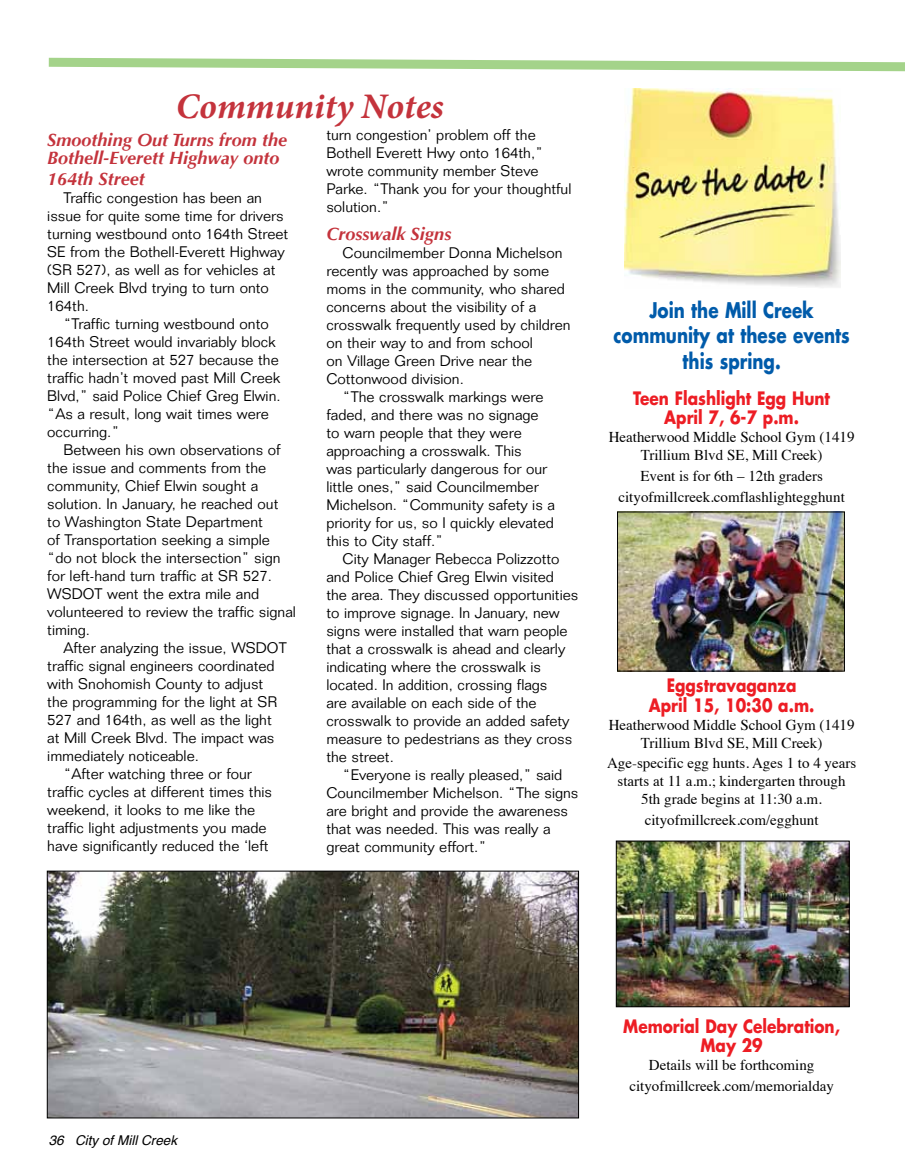
<style>
.page{position:relative;width:905px;height:1175px;background:#fff}
.page>*{position:absolute;margin:0;border:0;box-sizing:border-box;transform-origin:0 0}
.t1{font:italic 700 36px "Minion Pro";color:#c4333c}
.t2{font:700 21px/25.5px "Futura";color:#005baa;text-align:center;scale:.8 1}
.t3{font:700 18px/19.5px "Futura";color:#ed1d24;text-align:center;scale:.85 1}
.t4{font:italic 700 18px/18px "Optima";color:#c4333c}
.t5{font:300 15px/18px "Folio";color:#000}
.t6{font:15px/18px "Times";color:#000;text-align:center}
.t7{font:italic 13.5px "Helvetica";color:#000}
</style>
<div class="page">
<svg style="left:48px;top:57px;width:856px;height:15px"></svg>
<img style="left:624px;top:88px;width:216px;height:200px">
<img style="left:619px;top:514px;width:223px;height:155px">
<div style="left:617px;top:512px;width:227px;height:159px;border:1px solid #000"></div>
<img style="left:618px;top:842px;width:229px;height:163px">
<div style="left:616px;top:840px;width:233px;height:167px;border:1px solid #000"></div>
<img style="left:49px;top:873px;width:527px;height:243px">
<div style="left:47px;top:871px;width:531px;height:247px;border:1px solid #000"></div>
<h1 class="t1" style="left:176px;top:81px;width:269px">Community Notes</h1>
<p class="t5" style="left:326px;top:126px;width:246px">turn congestion’ problem off the<br>Bothell Everett Hwy onto 164th,” wrote community member Steve<br>Parke. “Thank you for your thoughtful solution.”</p>
<p class="t4" style="left:47px;top:131px;width:241px">Smoothing Out Turns from the<br>Bothell-Everett Highway onto</p>
<p class="t4" style="left:47px;top:170px;width:99px">164th Street</p>
<p class="t5" style="left:47px;top:188px;width:242px;text-indent:16px">Traffic congestion has been an issue for quite some time for drivers turning westbound onto 164th Street<br>SE from the Bothell-Everett Highway (SR 527), as well as for vehicles at<br>Mill Creek Blvd trying to turn onto<br>164th.</p>
<p class="t5" style="left:47px;top:314px;width:235px;text-indent:16px">“Traffic turning westbound onto<br>164th Street would invariably block the intersection at 527 because the traffic hadn’t moved past Mill Creek<br>Blvd,” said Police Chief Greg Elwin. “As a result, long wait times were occurring.”</p>
<p class="t5" style="left:47px;top:440px;width:250px;text-indent:16px">Between his own observations of the issue and comments from the community, Chief Elwin sought a solution. In January, he reached out<br>to Washington State Department<br>of Transportation seeking a simple “do not block the intersection” sign for left-hand turn traffic at SR 527.<br>WSDOT went the extra mile and volunteered to review the traffic signal timing.</p>
<p class="t5" style="left:63px;top:638px;width:225px">After analyzing the issue, WSDOT</p>
<p class="t5" style="left:47px;top:656px;width:229px">traffic signal engineers coordinated</p>
<p class="t5" style="left:47px;top:674px;width:217px">with Snohomish County to adjust</p>
<p class="t5" style="left:47px;top:692px;width:232px">the programming for the light at SR</p>
<p class="t5" style="left:47px;top:710px;width:226px">527 and 164th, as well as the light</p>
<p class="t5" style="left:47px;top:728px;width:229px">at Mill Creek Blvd. The impact was</p>
<p class="t5" style="left:47px;top:746px;width:153px">immediately noticeable.</p>
<p class="t5" style="left:63px;top:764px;width:190px">“After watching three or four</p>
<p class="t5" style="left:47px;top:782px;width:226px">traffic cycles at different times this</p>
<p class="t5" style="left:47px;top:800px;width:209px">weekend, it looks to me like the</p>
<p class="t5" style="left:47px;top:818px;width:221px">traffic light adjustments you made</p>
<p class="t5" style="left:47px;top:836px;width:223px">have significantly reduced the ‘left</p>
<p class="t4" style="left:326px;top:225px;width:126px">Crosswalk Signs</p>
<p class="t5" style="left:342px;top:244px;width:221px">Councilmember Donna Michelson</p>
<p class="t5" style="left:326px;top:262px;width:224px">recently was approached by some</p>
<p class="t5" style="left:326px;top:280px;width:240px">moms in the community, who shared</p>
<p class="t5" style="left:326px;top:298px;width:211px">concerns about the visibility of a</p>
<p class="t5" style="left:326px;top:316px;width:246px">crosswalk frequently used by children</p>
<p class="t5" style="left:326px;top:334px;width:208px">on their way to and from school</p>
<p class="t5" style="left:326px;top:352px;width:207px">on Village Green Drive near the</p>
<p class="t5" style="left:326px;top:370px;width:139px">Cottonwood division.</p>
<p class="t5" style="left:342px;top:388px;width:202px">“The crosswalk markings were</p>
<p class="t5" style="left:326px;top:406px;width:214px">faded, and there was no signage</p>
<p class="t5" style="left:326px;top:424px;width:197px">to warn people that they were</p>
<p class="t5" style="left:326px;top:442px;width:197px">approaching a crosswalk. This</p>
<p class="t5" style="left:326px;top:460px;width:222px">was particularly dangerous for our</p>
<p class="t5" style="left:326px;top:478px;width:214px">little ones,” said Councilmember</p>
<p class="t5" style="left:326px;top:496px;width:230px">Michelson. “Community safety is a</p>
<p class="t5" style="left:326px;top:514px;width:229px">priority for us, so I quickly elevated</p>
<p class="t5" style="left:326px;top:532px;width:118px">this to City staff.”</p>
<p class="t5" style="left:342px;top:550px;width:218px">City Manager Rebecca Polizzotto</p>
<p class="t5" style="left:326px;top:568px;width:229px">and Police Chief Greg Elwin visited</p>
<p class="t5" style="left:326px;top:586px;width:253px">the area. They discussed opportunities</p>
<p class="t5" style="left:326px;top:604px;width:235px">to improve signage. In January, new</p>
<p class="t5" style="left:326px;top:622px;width:243px">signs were installed that warn people</p>
<p class="t5" style="left:326px;top:640px;width:240px">that a crosswalk is ahead and clearly</p>
<p class="t5" style="left:326px;top:658px;width:216px">indicating where the crosswalk is</p>
<p class="t5" style="left:326px;top:676px;width:222px">located. In addition, crossing flags</p>
<p class="t5" style="left:326px;top:694px;width:212px">are available on each side of the</p>
<p class="t5" style="left:326px;top:712px;width:244px">crosswalk to provide an added safety</p>
<p class="t5" style="left:326px;top:730px;width:247px">measure to pedestrians as they cross</p>
<p class="t5" style="left:326px;top:748px;width:69px">the street.</p>
<p class="t5" style="left:342px;top:766px;width:221px">“Everyone is really pleased,” said</p>
<p class="t5" style="left:326px;top:784px;width:253px">Councilmember Michelson. “The signs</p>
<p class="t5" style="left:326px;top:802px;width:243px">are bright and provide the awareness</p>
<p class="t5" style="left:326px;top:820px;width:225px">that was needed. This was really a</p>
<p class="t5" style="left:326px;top:838px;width:162px">great community effort.”</p>
<h2 class="t2" style="left:613px;top:297px;width:297px">Join the Mill Creek community at these events this spring.</h2>
<p class="t3" style="left:633px;top:388px;width:233px">Teen Flashlight Egg Hunt<br>April 7, 6-7 p.m.</p>
<p class="t6" style="left:608px;top:427px;width:247px">Heatherwood Middle School Gym (1419<br>Trillium Blvd SE, Mill Creek)</p>
<p class="t6" style="left:618px;top:464px;width:228px;line-height:20.7px">Event is for 6th – 12th graders cityofmillcreek.comflashlightegghunt</p>
<p class="t3" style="left:649px;top:675px;width:196px">Eggstravaganza<br>April 15, 10:30 a.m.</p>
<p class="t6" style="left:608px;top:714px;width:247px">Heatherwood Middle School Gym (1419<br>Trillium Blvd SE, Mill Creek)</p>
<p class="t6" style="left:607px;top:753px;width:251px">Age-specific egg hunts. Ages 1 to 4 years starts at 11 a.m.; kindergarten through<br>5th grade begins at 11:30 a.m.</p>
<p class="t6" style="left:644px;top:809px;width:175px">cityofmillcreek.com/egghunt</p>
<p class="t7" style="left:49px;top:1129px;width:130px">36 City of Mill Creek</p>
<p class="t3" style="left:623px;top:1015px;width:256px">Memorial Day Celebration,<br>May 29</p>
<p class="t6" style="left:629px;top:1053px;width:206px;line-height:20.7px">Details will be forthcoming cityofmillcreek.com/memorialday</p>
</div>
